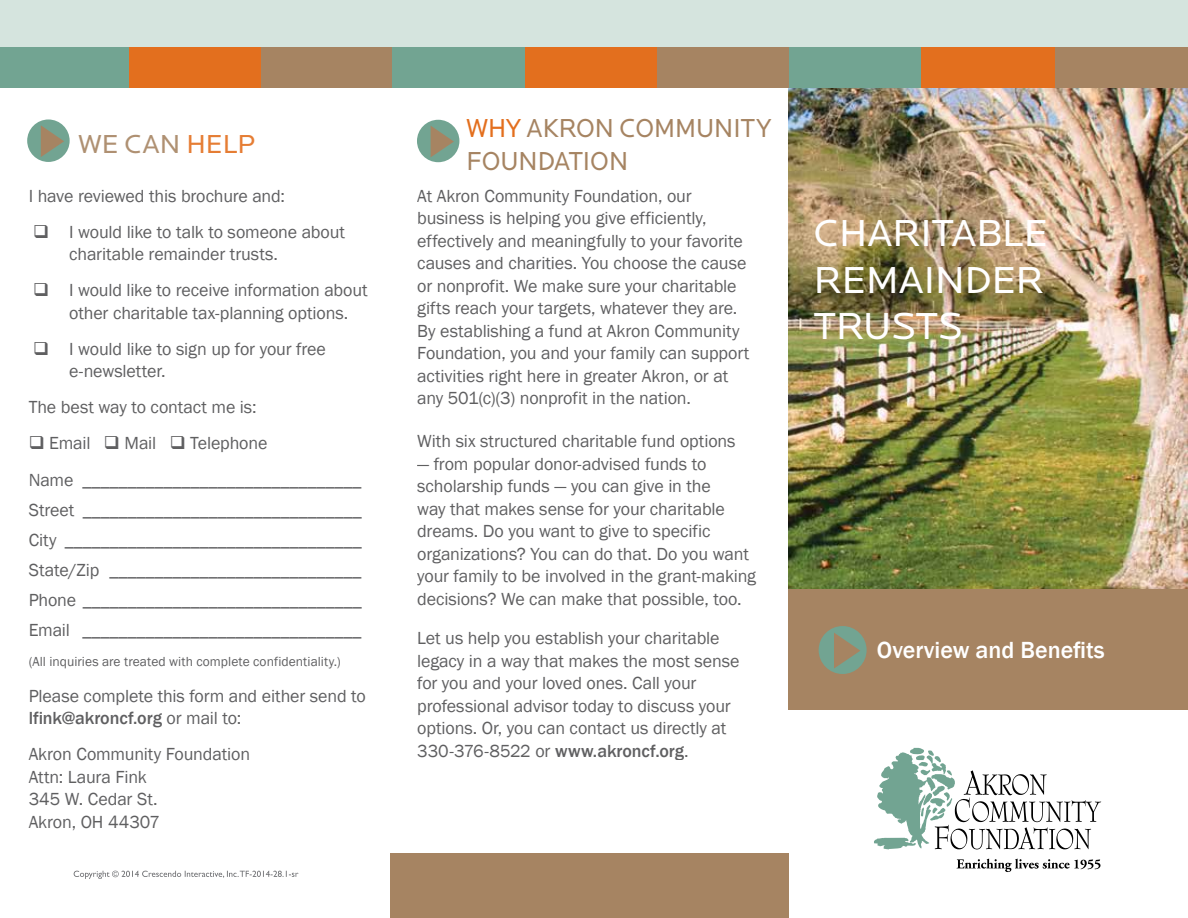
<style>
.page{position:relative;width:1188px;height:918px;background:#fff}
.page>*{position:absolute;margin:0;border:0;box-sizing:border-box;transform-origin:0 0}
.t1{font:39px/46.5px "Locator";color:#fff;text-align:justify}
.t2{font:27px/33px "Locator";color:#a68462;scale:.93 1}
.t3{font:27px "Locator";color:#a68462}
.t4{font:500 24px "Franklin Gothic";color:#fff}
.t5{font:18px/22.5px "Franklin Gothic";letter-spacing:-.01em;color:#4d4d4f}
.t6{font:13.5px "Franklin Gothic";letter-spacing:.005em;color:#4d4d4f}
.s1{color:#e36f1e}
.s2{font-weight:500}
</style>
<div class="page">
<div style="left:788px;top:0;width:400px;height:57px;background:#d5e4de"></div>
<img style="left:788px;top:88px;width:400px;height:501px">
<div style="left:788px;top:589px;width:400px;height:120px;background:#a68462"></div>
<div style="left:788px;top:47px;width:134px;height:41px;background:#72a492"></div>
<div style="left:1055px;top:47px;width:133px;height:41px;background:#a68462"></div>
<div style="left:922px;top:47px;width:133px;height:41px;background:#e36f1e"></div>
<div style="left:819px;top:626px;width:48px;height:48px;background:#72a492;border-radius:50%"></div>
<svg style="left:834px;top:633px;width:26px;height:35px"></svg>
<svg style="left:874px;top:748px;width:227px;height:102px"></svg>
<svg style="left:957px;top:859px;width:143px;height:13px"></svg>
<svg style="left:74px;top:871px;width:224px;height:8px"></svg>
<div style="left:390px;top:854px;width:398px;height:64px;background:#a68462"></div>
<div style="left:390px;top:0;width:398px;height:61px;background:#d5e4de"></div>
<div style="left:390px;top:47px;width:136px;height:41px;background:#72a492"></div>
<div style="left:657px;top:47px;width:131px;height:41px;background:#a68462"></div>
<div style="left:526px;top:47px;width:131px;height:41px;background:#e36f1e"></div>
<div style="left:0;top:0;width:392px;height:61px;background:#d5e4de"></div>
<div style="left:0;top:47px;width:129px;height:41px;background:#72a492"></div>
<div style="left:260px;top:47px;width:132px;height:41px;background:#a68462"></div>
<div style="left:129px;top:47px;width:131px;height:41px;background:#e36f1e"></div>
<div style="left:417px;top:120px;width:42px;height:42px;background:#72a492;border-radius:50%"></div>
<svg style="left:431px;top:126px;width:23px;height:31px"></svg>
<div style="left:27px;top:119px;width:43px;height:43px;background:#72a492;border-radius:50%"></div>
<svg style="left:41px;top:125px;width:23px;height:32px"></svg>
<h2 class="t3" style="left:79px;top:130px;width:178px">WE CAN <span class="s1">HELP</span></h2>
<p class="t5" style="left:29px;top:185px;width:258px">I have reviewed this brochure and:</p>
<p class="t5" style="left:69px;top:221px;width:277px;text-indent:-36px">❑ I would like to talk to someone about charitable remainder trusts.</p>
<p class="t5" style="left:69px;top:279px;width:300px;text-indent:-36px">❑ I would like to receive information about other charitable tax-planning options.</p>
<p class="t5" style="left:69px;top:338px;width:258px;text-indent:-36px">❑ I would like to sign up for your free e-newsletter.</p>
<p class="t5" style="left:29px;top:396px;width:229px">The best way to contact me is:</p>
<p class="t5" style="left:29px;top:425px;width:334px;line-height:36.8px">❑ Email ❑ Mail ❑ Telephone<br>Name _______________________________</p>
<p class="t5" style="left:29px;top:495px;width:335px;line-height:30px;text-align:justify">Street _______________________________ City _________________________________ State/Zip ____________________________ Phone _______________________________ Email _______________________________</p>
<p class="t6" style="left:29px;top:653px;width:314px">(All inquiries are treated with complete confidentiality.)</p>
<p class="t5" style="left:29px;top:685px;width:339px">Please complete this form and either send to <span class="s2">lfink@akroncf.org</span> or mail to:</p>
<p class="t5" style="left:29px;top:743px;width:223px">Akron Community Foundation<br>Attn: Laura Fink<br>345 W. Cedar St.<br>Akron, OH 44307</p>
<h2 class="t2" style="left:466px;top:112px;width:329px"><span class="s1">WHY</span> AKRON COMMUNITY<br>FOUNDATION</h2>
<p class="t5" style="left:417px;top:185px;width:334px">At Akron Community Foundation, our business is helping you give efficiently, effectively and meaningfully to your favorite causes and charities. You choose the cause or nonprofit. We make sure your charitable gifts reach your targets, whatever they are.<br>By establishing a fund at Akron Community Foundation, you and your family can support activities right here in greater Akron, or at any 501(c)(3) nonprofit in the nation.</p>
<p class="t5" style="left:417px;top:430px;width:320px">With six structured charitable fund options</p>
<p class="t5" style="left:417px;top:453px;width:340px">— from popular donor-advised funds to scholarship funds — you can give in the<br>way that makes sense for your charitable dreams. Do you want to give to specific organizations? You can do that. Do you want your family to be involved in the grant-making decisions? We can make that possible, too.</p>
<p class="t5" style="left:417px;top:627px;width:324px">Let us help you establish your charitable legacy in a way that makes the most sense for you and your loved ones. Call your professional advisor today to discuss your options. Or, you can contact us directly at 330-376-8522 or <span class="s2">www.akroncf.org</span>.</p>
<h1 class="t1" style="left:814px;top:211px;width:236px">CHARITABLE REMAINDER TRUSTS</h1>
<h3 class="t4" style="left:877px;top:635px;width:229px">Overview and Benefits</h3>
</div>
